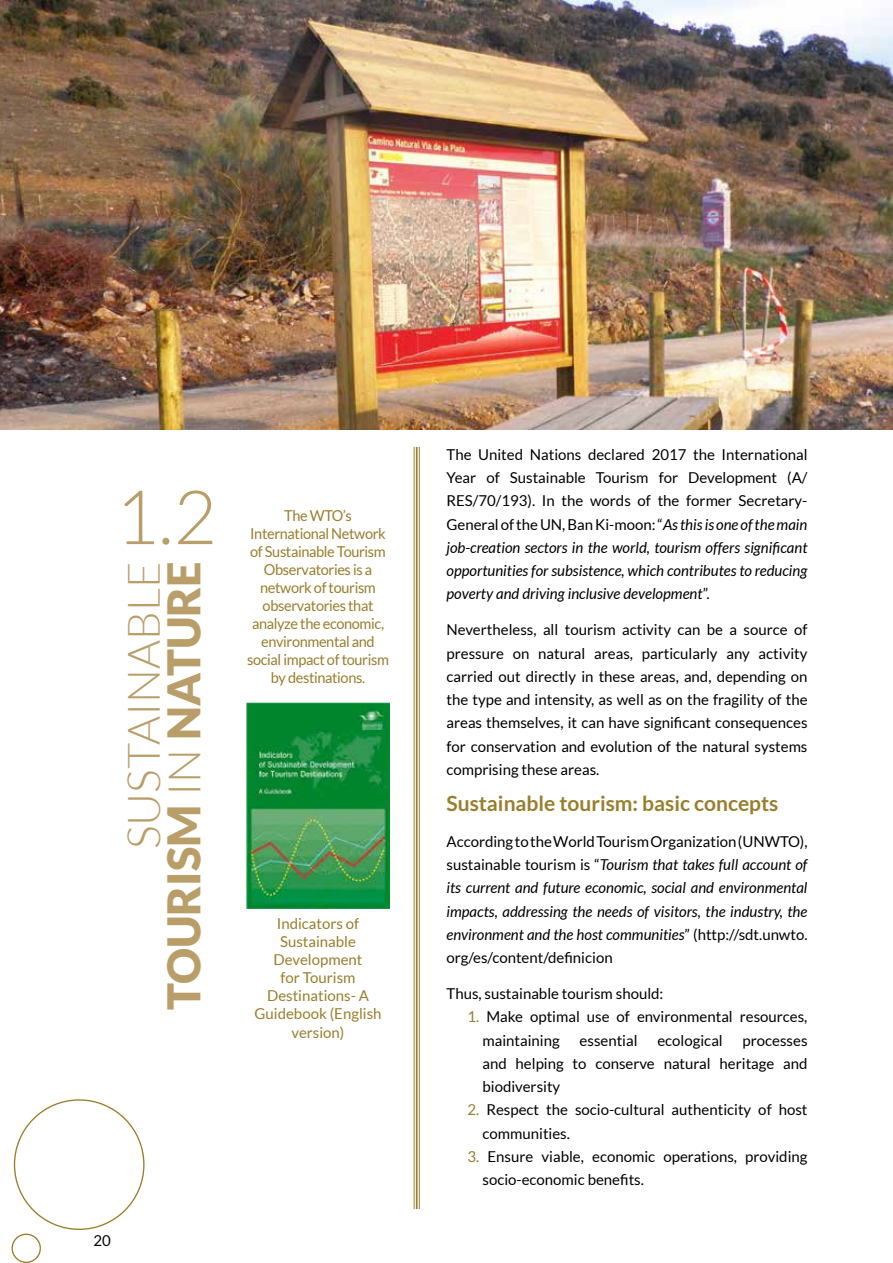
<style>
.page{position:relative;width:893px;height:1263px;background:#fff}
.page>*{position:absolute;margin:0;border:0;box-sizing:border-box;transform-origin:0 0}
.t1{font:300 75px "Lato";color:#b99e69}
.t2{font:300 45px/40.5px "Lato";color:#b99e69;text-align:right}
.t3{font:700 21px "Lato";color:#997e2e}
.t4{font:italic 15px/23.2px "Lato";color:#000;text-align:justify}
.t5{font:15px/23.2px "Lato";color:#000}
.t6{font:15px/18px "Lato";letter-spacing:-.025em;color:#997e2e;text-align:center}
.t7{font:15px/18px "Lato";color:#997e2e;text-align:center}
.s1{font-weight:900}
.s2{font-style:normal}
.s3{color:#997e2e}
</style>
<div class="page">
<img style="left:0;top:0;width:893px;height:429px">
<hr style="left:419px;top:447px;width:1px;height:762px;background:#997e2e">
<hr style="left:416px;top:447px;width:2px;height:762px;background:#997e2e">
<hr style="left:414px;top:447px;width:1px;height:762px;background:#997e2e">
<img style="left:247px;top:702px;width:142px;height:206px">
<div style="left:12px;top:1233px;width:29px;height:30px;border:1px solid #997e2e;border-radius:50%"></div>
<h1 class="t1" style="left:115px;top:477px;width:103px">1.2</h1>
<h2 class="t2" style="left:124px;top:1010px;width:450px;rotate:-90deg">SUSTAINABLE<br><span class="s1">TOURISM</span> IN <span class="s1">NATURE</span></h2>
<p class="t6" style="left:247px;top:507px;width:143px">The WTO’s<br>International Network of Sustainable Tourism<br>Observatories is a network of tourism observatories that analyze the economic, environmental and social impact of tourism by destinations.</p>
<p class="t7" style="left:255px;top:915px;width:129px">Indicators of<br>Sustainable<br>Development<br>for Tourism<br>Destinations- A<br>Guidebook (English version)</p>
<p class="t5" style="left:94px;top:1228px;width:19px">20</p>
<p class="t4" style="left:446px;top:443px;width:363px"><span class="s2">The United Nations declared 2017 the International Year of Sustainable Tourism for Development (A/ RES/70/193). In the words of the former Secretary-General of the UN, Ban Ki-moon: “</span>As this is one of the main job-creation sectors in the world, tourism offers significant opportunities for subsistence, which contributes to reducing poverty and driving inclusive development<span class="s2">”.</span></p>
<p class="t5" style="left:446px;top:618px;width:363px;text-align:justify">Nevertheless, all tourism activity can be a source of pressure on natural areas, particularly any activity carried out directly in these areas, and, depending on the type and intensity, as well as on the fragility of the areas themselves, it can have significant consequences for conservation and evolution of the natural systems comprising these areas.</p>
<h3 class="t3" style="left:446px;top:791px;width:333px">Sustainable tourism: basic concepts</h3>
<p class="t4" style="left:446px;top:830px;width:362px"><span class="s2">According to the World Tourism Organization (UNWTO), sustainable tourism is “</span>Tourism that takes full account of its current and future economic, social and environmental impacts, addressing the needs of visitors, the industry, the environment and the host communities<span class="s2">” (http://sdt.unwto. org/es/content/definicion</span></p>
<p class="t5" style="left:446px;top:982px;width:218px">Thus, sustainable tourism should:</p>
<p class="t5" style="left:482px;top:1005px;width:326px;text-indent:-15px"><span class="s3">1.</span> Make optimal use of environmental resources, maintaining</p>
<p class="t5" style="left:580px;top:1028px;width:59px">essential</p>
<p class="t5" style="left:657px;top:1028px;width:67px">ecological</p>
<p class="t5" style="left:482px;top:1028px;width:327px;text-align:justify;text-indent:260px">processes and helping to conserve natural heritage and biodiversity</p>
<p class="t5" style="left:482px;top:1098px;width:327px;text-indent:-15px"><span class="s3">2.</span> Respect the socio-cultural authenticity of host communities.</p>
<p class="t5" style="left:482px;top:1145px;width:327px;text-indent:-15px"><span class="s3">3.</span> Ensure viable, economic operations, providing socio-economic benefits.</p>
</div>
